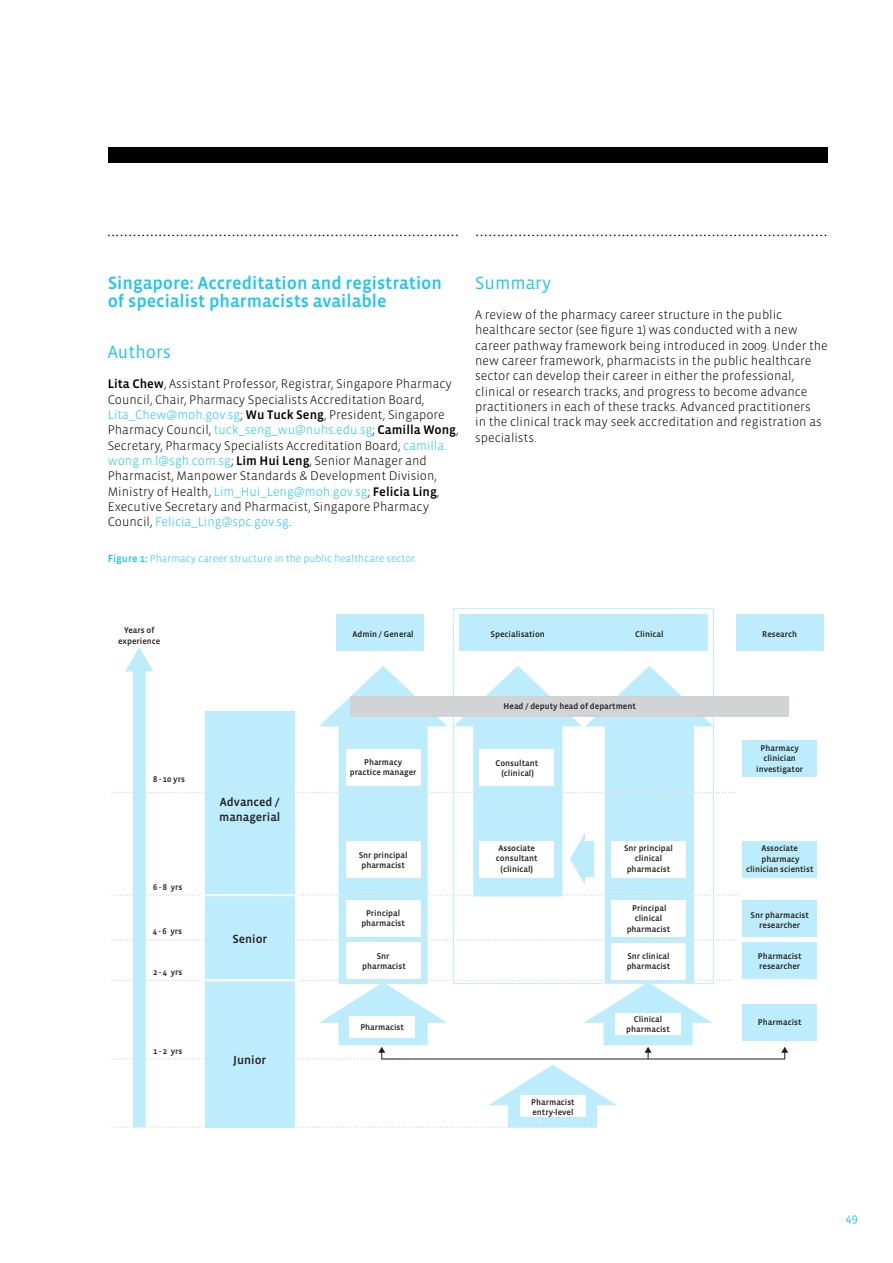
<style>
.page{position:relative;width:893px;height:1263px;background:#fff}
.page>*{position:absolute;margin:0;border:0;box-sizing:border-box;transform-origin:0 0}
.t1{font:300 22.5px "Vista Sans OT";color:#000}
.t2{font:500 18px/18px "Vista Sans OT";color:#20c4f4}
.t3{font:18px "Vista Sans OT";color:#20c4f4}
.t4{font:300 12.75px/15.3px "Vista Sans OT";color:#000}
.t5{font:500 12px/14.4px "Vista Sans OT";color:#231f20}
.t6{font:12px "Vista Sans OT";color:#20c4f4}
.t7{font:300 10.5px "Vista Sans OT";color:#20c4f4}
.t8{font:500 8.55px/10.2px "Vista Sans OT";color:#231f20;text-align:center}
.s1{font-weight:500}
.s2{color:#20c4f4}
</style>
<div class="page">
<div style="left:108px;top:148px;width:720px;height:15px;background:#000"></div>
<div style="left:337px;top:615px;width:87px;height:36px;background:#bdedfc"></div>
<div style="left:736px;top:615px;width:87px;height:36px;background:#bdedfc"></div>
<div style="left:459px;top:615px;width:249px;height:36px;background:#bdedfc"></div>
<div style="left:743px;top:1004px;width:74px;height:37px;background:#bdedfc"></div>
<div style="left:743px;top:740px;width:74px;height:36px;background:#bdedfc"></div>
<div style="left:743px;top:841px;width:74px;height:36px;background:#bdedfc"></div>
<div style="left:743px;top:901px;width:74px;height:36px;background:#bdedfc"></div>
<div style="left:743px;top:943px;width:74px;height:36px;background:#bdedfc"></div>
<svg style="left:781px;top:1047px;width:7px;height:6px"></svg>
<div style="left:351px;top:696px;width:438px;height:20px;background:#d1d3d4"></div>
<svg style="left:112px;top:647px;width:626px;height:481px"></svg>
<h1 class="t1" style="left:107px;top:217px;width:722px">.................................................................................. ..................................................................................</h1>
<h2 class="t2" style="left:108px;top:274px;width:336px">Singapore: Accreditation and registration of specialist pharmacists available</h2>
<h2 class="t3" style="left:108px;top:342px;width:65px">Authors</h2>
<p class="t4" style="left:108px;top:377px;width:352px"><span class="s1">Lita Chew</span>, Assistant Professor, Registrar, Singapore Pharmacy Council, Chair, Pharmacy Specialists Accreditation Board, <span class="s2">Lita_Chew@moh.gov.sg</span>; <span class="s1">Wu Tuck Seng</span>, President, Singapore Pharmacy Council, <span class="s2">tuck_seng_wu@nuhs.edu.sg</span>; <span class="s1">Camilla Wong</span>, Secretary, Pharmacy Specialists Accreditation Board, <span class="s2">camilla. wong.m.l@sgh.com.sg</span>; <span class="s1">Lim Hui Leng</span>, Senior Manager and Pharmacist, Manpower Standards &amp; Development Division, Ministry of Health, <span class="s2">Lim_Hui_Leng@moh.gov.sg</span>; <span class="s1">Felicia Ling</span>, Executive Secretary and Pharmacist, Singapore Pharmacy Council, <span class="s2">Felicia_Ling@spc.gov.sg</span>.</p>
<p class="t7" style="left:108px;top:553px;width:311px"><span class="s1">Figure 1:</span> Pharmacy career structure in the public healthcare sector.</p>
<h2 class="t3" style="left:475px;top:273px;width:78px">Summary</h2>
<p class="t4" style="left:475px;top:307px;width:354px">A review of the pharmacy career structure in the public healthcare sector (see figure 1) was conducted with a new career pathway framework being introduced in 2009. Under the new career framework, pharmacists in the public healthcare sector can develop their career in either the professional, clinical or research tracks, and progress to become advance practitioners in each of these tracks. Advanced practitioners<br>in the clinical track may seek accreditation and registration as specialists.</p>
<p class="t8" style="left:118px;top:625px;width:44px">Years of experience</p>
<p class="t8" style="left:153px;top:774px;width:33px">8 - 10 yrs</p>
<p class="t8" style="left:153px;top:882px;width:31px">6 - 8 yrs</p>
<p class="t8" style="left:153px;top:926px;width:31px">4 - 6 yrs</p>
<p class="t8" style="left:153px;top:967px;width:31px">2 - 4 yrs</p>
<p class="t8" style="left:153px;top:1046px;width:31px">1 - 2 yrs</p>
<p class="t5" style="left:219px;top:795px;width:63px">Advanced / managerial</p>
<p class="t5" style="left:232px;top:932px;width:36px">Senior</p>
<p class="t5" style="left:233px;top:1053px;width:35px">Junior</p>
<p class="t8" style="left:353px;top:629px;width:63px">Admin / General</p>
<p class="t8" style="left:491px;top:629px;width:56px">Specialisation</p>
<p class="t8" style="left:635px;top:629px;width:30px">Clinical</p>
<p class="t8" style="left:762px;top:629px;width:37px">Research</p>
<p class="t8" style="left:504px;top:701px;width:134px">Head / deputy head of department</p>
<p class="t8" style="left:350px;top:757px;width:68px">Pharmacy practice manager</p>
<p class="t8" style="left:495px;top:758px;width:44px">Consultant (clinical)</p>
<p class="t8" style="left:756px;top:743px;width:48px">Pharmacy clinician investigator</p>
<p class="t8" style="left:359px;top:850px;width:50px">Snr principal pharmacist</p>
<p class="t8" style="left:361px;top:908px;width:45px">Principal pharmacist</p>
<p class="t8" style="left:362px;top:951px;width:45px">Snr pharmacist</p>
<p class="t8" style="left:496px;top:843px;width:43px">Associate consultant (clinical)</p>
<p class="t8" style="left:624px;top:843px;width:50px">Snr principal clinical pharmacist</p>
<p class="t8" style="left:627px;top:903px;width:45px">Principal clinical pharmacist</p>
<p class="t8" style="left:627px;top:951px;width:45px;text-align:left">Snr clinical pharmacist</p>
<p class="t8" style="left:746px;top:844px;width:69px">Associate pharmacy clinician scientist</p>
<p class="t8" style="left:751px;top:910px;width:60px">Snr pharmacist researcher</p>
<p class="t8" style="left:758px;top:951px;width:45px;text-align:left">Pharmacist researcher</p>
<p class="t8" style="left:360px;top:1022px;width:45px">Pharmacist</p>
<p class="t8" style="left:626px;top:1014px;width:45px">Clinical pharmacist</p>
<p class="t8" style="left:758px;top:1017px;width:45px">Pharmacist</p>
<p class="t8" style="left:531px;top:1097px;width:45px;text-align:left">Pharmacist entry-level</p>
<p class="t6" style="left:846px;top:1211px;width:13px">49</p>
</div>
